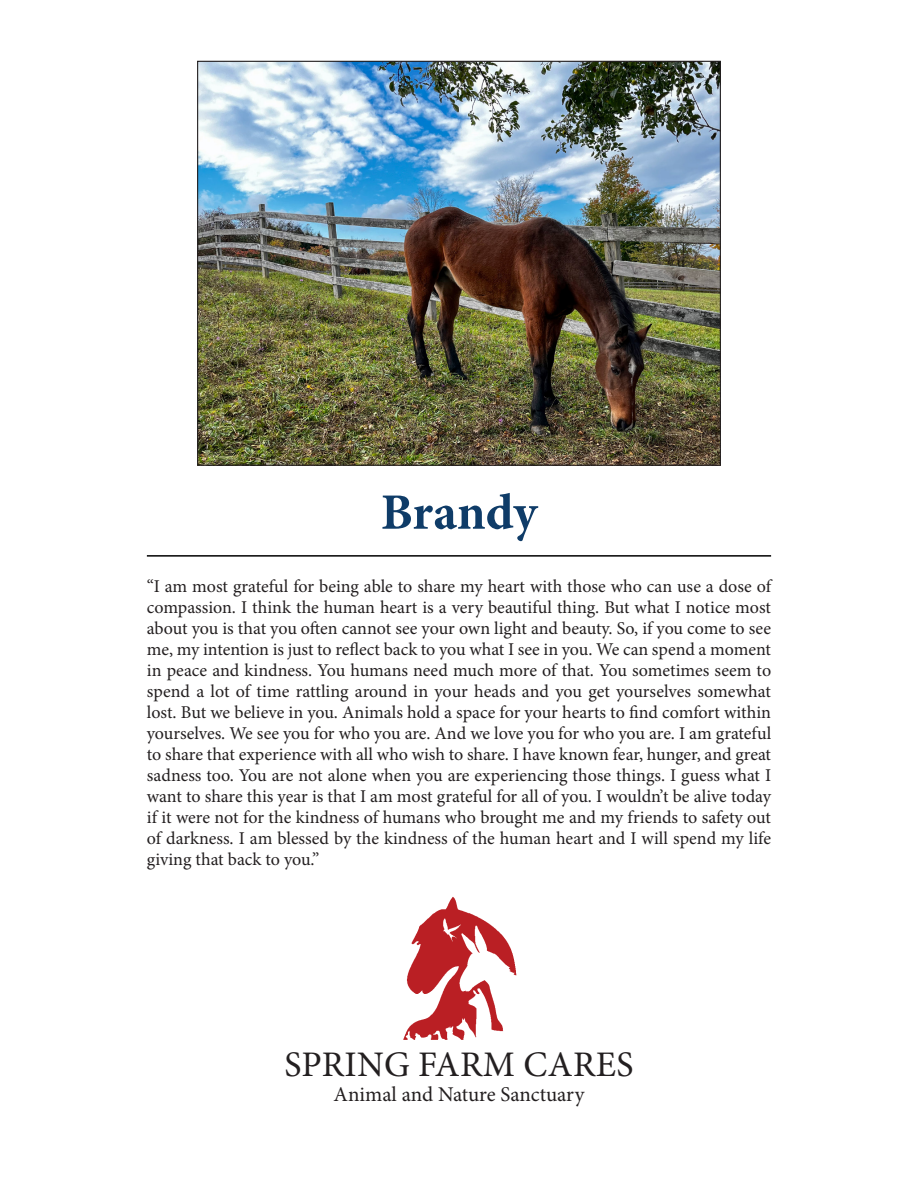
<style>
.page{position:relative;width:918px;height:1188px;background:#fff}
.page>*{position:absolute;margin:0;border:0;box-sizing:border-box;transform-origin:0 0}
.Portfolio{font:700 51px "Minion Pro";color:#0f3c68}
.t1{font:36px "Minion Pro";letter-spacing:.01em;color:#231f20}
.t2{font:21px "Minion Pro";letter-spacing:-.005em;color:#231f20}
.t3{font:18px/21px "Minion Pro";letter-spacing:-.005em;color:#231f20;text-align:justify}
</style>
<div class="page">
<hr style="left:147px;top:555px;width:624px;height:2px;background:#000">
<img style="left:403px;top:897px;width:114px;height:143px">
<img style="left:199px;top:63px;width:520px;height:401px">
<p class="Portfolio" style="left:381px;top:476px;width:158px">Brandy</p>
<p class="t3" style="left:147px;top:576px;width:626px">“I am most grateful for being able to share my heart with those who can use a dose of compassion. I think the human heart is a very beautiful thing. But what I notice most about you is that you often cannot see your own light and beauty. So, if you come to see me, my intention is just to reflect back to you what I see in you. We can spend a moment in peace and kindness. You humans need much more of that. You sometimes seem to spend a lot of time rattling around in your heads and you get yourselves somewhat lost. But we believe in you. Animals hold a space for your hearts to find comfort within yourselves. We see you for who you are. And we love you for who you are. I am grateful to share that experience with all who wish to share. I have known fear, hunger, and great sadness too. You are not alone when you are experiencing those things. I guess what I want to share this year is that I am most grateful for all of you. I wouldn’t be alive today if it were not for the kindness of humans who brought me and my friends to safety out of darkness. I am blessed by the kindness of the human heart and I will spend my life giving that back to you.”</p>
<p class="t1" style="left:284px;top:1040px;width:351px">SPRING FARM CARES</p>
<p class="t2" style="left:334px;top:1080px;width:252px">Animal and Nature Sanctuary</p>
</div>
